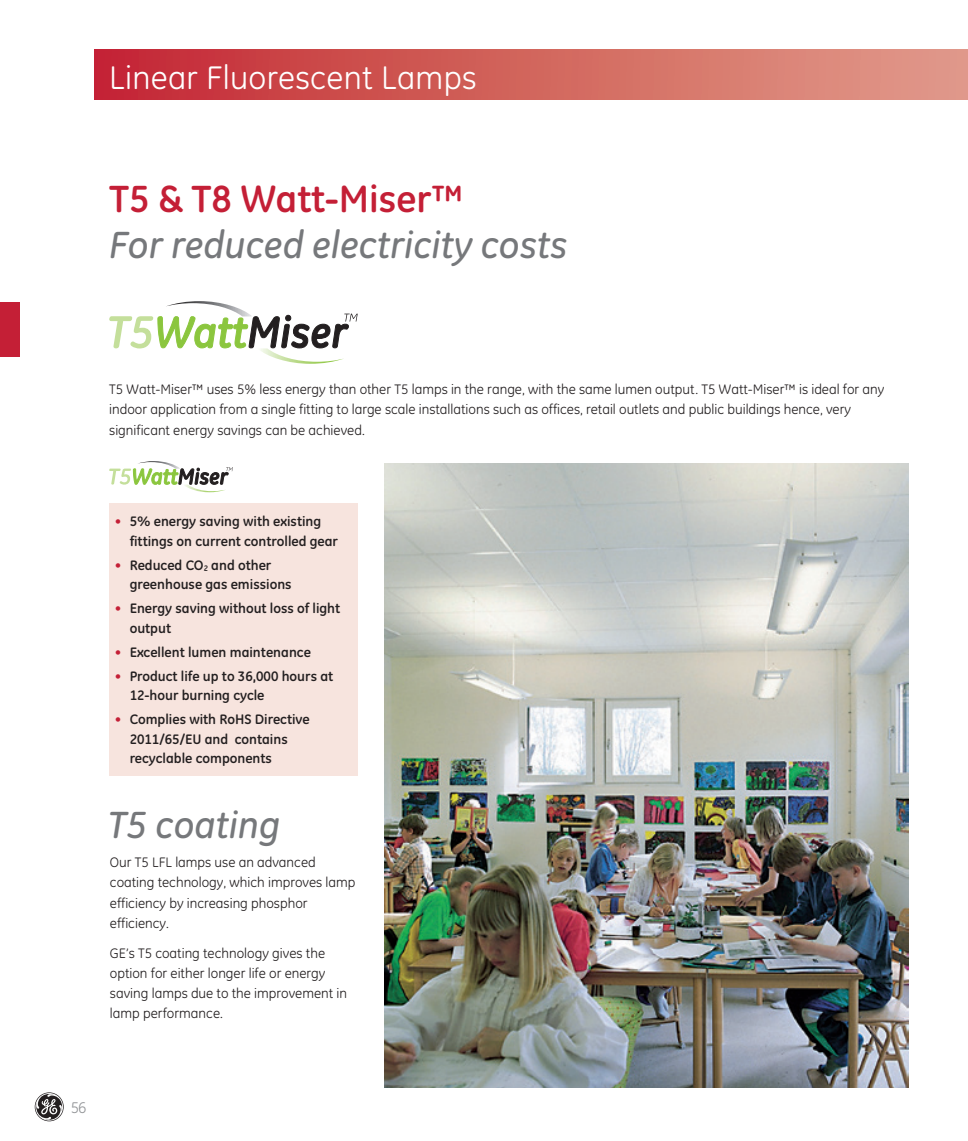
<style>
.page{position:relative;width:968px;height:1141px;background:#fff}
.page>*{position:absolute;margin:0;border:0;box-sizing:border-box;transform-origin:0 0}
.t1{font:italic 500 38.5px "GE Inspira";color:#76787b}
.t2{font:700 38.5px "GE Inspira";color:#c41f36}
.t3{font:33.25px "GE Inspira";letter-spacing:.01em;color:#fff}
.t4{font:15.75px "GE Inspira";color:#939598}
.t5{font:14px/20.1px "GE Inspira";color:#231f20}
.t6{font:700 14px/19.2px "GE Inspira";color:#231f20}
.s1{color:#c41f36}
</style>
<div class="page">
<div style="left:0;top:303px;width:20px;height:54px;background:#c41f36"></div>
<svg style="left:35px;top:1092px;width:29px;height:29px"></svg>
<div style="left:94px;top:50px;width:873px;height:49px;background:linear-gradient(to right,#c32832,#e19e8a)"></div>
<div style="left:109px;top:504px;width:248px;height:272px;background:#f7e4de"></div>
<svg style="left:109px;top:461px;width:124px;height:31px"></svg>
<svg style="left:109px;top:301px;width:248px;height:63px"></svg>
<img style="left:384px;top:463px;width:524px;height:624px">
<p class="t3" style="left:109px;top:59px;width:369px">Linear Fluorescent Lamps</p>
<p class="t2" style="left:109px;top:174px;width:355px">T5 &amp; T8 Watt-Miser™</p>
<p class="t1" style="left:109px;top:222px;width:459px">For reduced electricity costs</p>
<p class="t5" style="left:109px;top:380px;width:776px">T5 Watt-Miser™ uses 5% less energy than other T5 lamps in the range, with the same lumen output. T5 Watt-Miser™ is ideal for any indoor application from a single fitting to large scale installations such as offices, retail outlets and public buildings hence, very significant energy savings can be achieved.</p>
<p class="t6" style="left:130px;top:512px;width:210px;text-indent:-15px"><span class="s1">•</span> 5% energy saving with existing fittings on current controlled gear</p>
<p class="t6" style="left:130px;top:555px;width:163px;text-indent:-15px"><span class="s1">•</span> Reduced CO<sub>2</sub> and other greenhouse gas emissions</p>
<p class="t6" style="left:130px;top:598px;width:212px;text-indent:-15px"><span class="s1">•</span> Energy saving without loss of light output</p>
<p class="t6" style="left:115px;top:642px;width:197px"><span class="s1">•</span> Excellent lumen maintenance</p>
<p class="t6" style="left:130px;top:666px;width:205px;text-indent:-15px"><span class="s1">•</span> Product life up to 36,000 hours at<br>12-hour burning cycle</p>
<p class="t6" style="left:130px;top:710px;width:181px;text-indent:-15px"><span class="s1">•</span> Complies with RoHS Directive<br>2011/65/EU and contains recyclable components</p>
<p class="t1" style="left:108px;top:802px;width:174px">T5 coating</p>
<p class="t5" style="left:110px;top:853px;width:247px">Our T5 LFL lamps use an advanced coating technology, which improves lamp efficiency by increasing phosphor efficiency.</p>
<p class="t5" style="left:110px;top:943px;width:239px">GE’s T5 coating technology gives the option for either longer life or energy saving lamps due to the improvement in lamp performance.</p>
<p class="t4" style="left:71px;top:1099px;width:17px">56</p>
</div>
